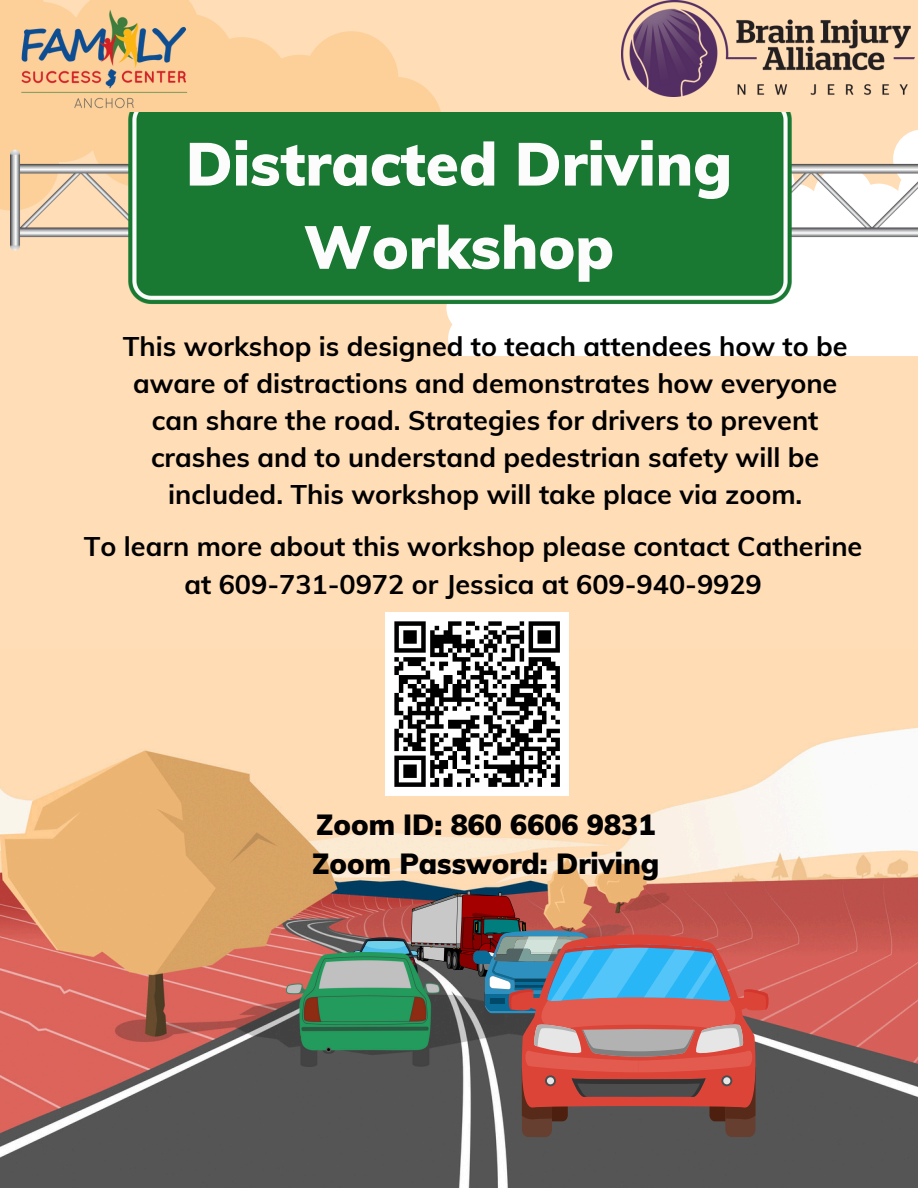
<style>
.page{position:relative;width:918px;height:1188px;background:#ffddb7}
.page>*{position:absolute;margin:0;border:0;box-sizing:border-box;transform-origin:0 0}
.t1{font:900 60px/83.2px "Muli";color:#fcfcfc;text-align:center}
.t2{font:900 28.5px "Muli";color:#000}
.t3{font:700 27px/37.2px "Muli";color:#000;text-align:center}
</style>
<div class="page">
<div style="left:452px;top:351px;width:466px;height:5px;background:#fff"></div>
<svg style="left:0;top:26px;width:441px;height:185px;fill:#fcd098"></svg>
<img style="left:0;top:727px;width:918px;height:461px">
<img style="left:11px;top:112px;width:907px;height:239px">
<img style="left:411px;top:892px;width:124px;height:85px">
<svg style="left:473px;top:931px;width:295px;height:206px;background:#916d71"></svg>
<svg style="left:352px;top:937px;width:67px;height:16px"></svg>
<img style="left:286px;top:953px;width:153px;height:113px">
<img style="left:0;top:0;width:219px;height:121px">
<img style="left:621px;top:0;width:294px;height:97px">
<div style="left:385px;top:612px;width:184px;height:184px;background:#fff"></div>
<svg style="left:394px;top:621px;width:166px;height:166px"></svg>
<p class="t1" style="left:186px;top:121px;width:548px">Distracted Driving<br>Workshop</p>
<p class="t3" style="left:123px;top:327px;width:727px">This workshop is designed to teach attendees how to be aware of distractions and demonstrates how everyone can share the road. Strategies for drivers to prevent crashes and to understand pedestrian safety will be included. This workshop will take place via zoom.</p>
<h1 class="t3" style="left:84px;top:528px;width:780px">To learn more about this workshop please contact Catherine at 609-731-0972 or Jessica at 609-940-9929</h1>
<p class="t2" style="left:316px;top:806px;width:341px">Zoom ID: 860 6606 9831</p>
<p class="t2" style="left:312px;top:846px;width:349px">Zoom Password: Driving</p>
</div>
